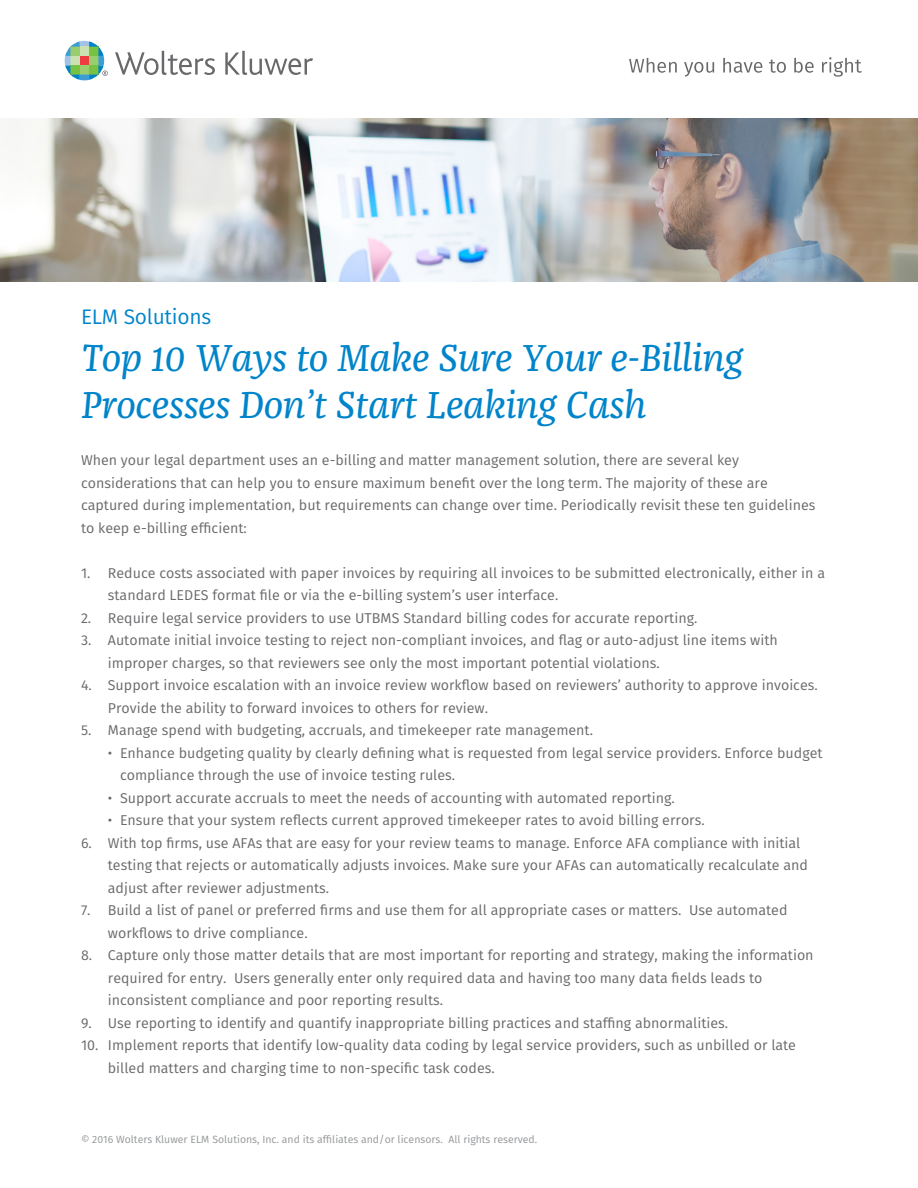
<style>
.page{position:relative;width:918px;height:1188px;background:#fff}
.page>*{position:absolute;margin:0;border:0;box-sizing:border-box;transform-origin:0 0}
.t1{font:italic 39px/46.8px "Franziska Pro";letter-spacing:-.01em;color:#0084ca}
.t2{font:21px "Fira Sans";letter-spacing:-.01em;color:#0084ca}
.t3{font:14.25px/22.5px "Fira Sans";color:#69696c}
.t4{font:10.5px "Fira Sans";color:#939598}
.s1{color:rgb(105 105 108/0)}
</style>
<div class="page">
<img style="left:0;top:119px;width:918px;height:163px">
<svg style="left:115px;top:51px;width:100px;height:24px"></svg>
<svg style="left:225px;top:51px;width:88px;height:24px"></svg>
<svg style="left:65px;top:41px;width:43px;height:39px"></svg>
<svg style="left:629px;top:58px;width:48px;height:15px"></svg>
<svg style="left:684px;top:62px;width:30px;height:15px"></svg>
<svg style="left:723px;top:58px;width:39px;height:15px"></svg>
<svg style="left:769px;top:60px;width:17px;height:13px"></svg>
<svg style="left:794px;top:58px;width:20px;height:15px"></svg>
<svg style="left:822px;top:57px;width:40px;height:20px"></svg>
<h2 class="t2" style="left:81px;top:301px;width:132px">ELM Solutions</h2>
<h1 class="t1" style="left:81px;top:335px;width:664px">Top 10 Ways to Make Sure Your e-Billing<br>Processes Don’t Start Leaking Cash</h1>
<p class="t3" style="left:81px;top:449px;width:736px">When your legal department uses an e-billing and matter management solution, there are several key considerations that can help you to ensure maximum benefit over the long term. The majority of these are captured during implementation, but requirements can change over time. Periodically revisit these ten guidelines to keep e-billing efficient:</p>
<p class="t3" style="left:108px;top:561px;width:719px;text-indent:-27px">1. Reduce costs associated with paper invoices by requiring all invoices to be submitted electronically, either in a standard LEDES format file or via the e-billing system’s user interface.</p>
<p class="t3" style="left:81px;top:606px;width:618px">2. Require legal service providers to use UTBMS Standard billing codes for accurate reporting.</p>
<p class="t3" style="left:108px;top:629px;width:671px;text-indent:-27px">3. Automate initial invoice testing to reject non-compliant invoices, and flag or auto-adjust line items with improper charges, so that reviewers see only the most important potential violations.</p>
<p class="t3" style="left:108px;top:674px;width:711px;text-indent:-27px">4. Support invoice escalation with an invoice review workflow based on reviewers’ authority to approve invoices.<br>Provide the ability to forward invoices to others for review.</p>
<p class="t3" style="left:81px;top:719px;width:514px">5. Manage spend with budgeting, accruals, and timekeeper rate management.</p>
<p class="t3" style="left:108px;top:741px;width:716px">• Enhance budgeting quality by clearly defining what is requested from legal service providers. Enforce budget</p>
<p class="t3" style="left:108px;top:764px;width:349px"><span class="s1">•</span> compliance through the use of invoice testing rules.</p>
<p class="t3" style="left:108px;top:786px;width:568px">• Support accurate accruals to meet the needs of accounting with automated reporting.</p>
<p class="t3" style="left:108px;top:809px;width:598px">• Ensure that your system reflects current approved timekeeper rates to avoid billing errors.</p>
<p class="t3" style="left:108px;top:831px;width:702px;text-indent:-27px">6. With top firms, use AFAs that are easy for your review teams to manage. Enforce AFA compliance with initial testing that rejects or automatically adjusts invoices. Make sure your AFAs can automatically recalculate and adjust after reviewer adjustments.</p>
<p class="t3" style="left:108px;top:899px;width:681px;text-indent:-27px">7. Build a list of panel or preferred firms and use them for all appropriate cases or matters. Use automated workflows to drive compliance.</p>
<p class="t3" style="left:108px;top:944px;width:707px;text-indent:-27px">8. Capture only those matter details that are most important for reporting and strategy, making the information required for entry. Users generally enter only required data and having too many data fields leads to inconsistent compliance and poor reporting results.</p>
<p class="t3" style="left:81px;top:1011px;width:649px">9. Use reporting to identify and quantify inappropriate billing practices and staffing abnormalities.</p>
<p class="t3" style="left:108px;top:1034px;width:690px;text-indent:-27px">10. Implement reports that identify low-quality data coding by legal service providers, such as unbilled or late billed matters and charging time to non-specific task codes.</p>
<p class="t4" style="left:81px;top:1132px;width:458px">© 2016 Wolters Kluwer ELM Solutions, Inc. and its affiliates and/or licensors. All rights reserved.</p>
</div>
